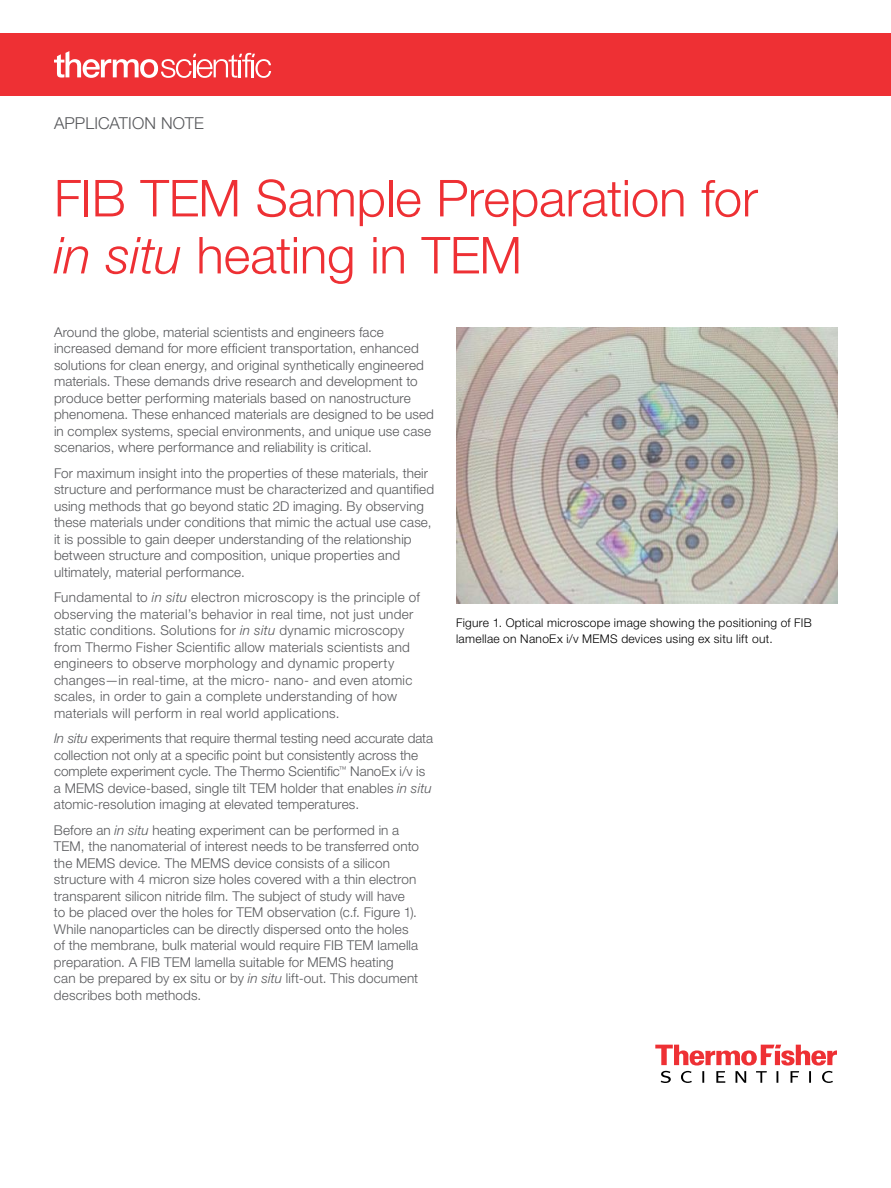
<style>
.page{position:relative;width:891px;height:1188px;background:#fff}
.page>*{position:absolute;margin:0;border:0;box-sizing:border-box;transform-origin:0 0}
.t1{font:300 51px/57px "Helvetica Neue LT Pro";letter-spacing:-.005em;color:#ee3034}
.t2{font:300 16.5px "Helvetica Neue LT Pro";letter-spacing:.01em;color:#57585b}
.t3{font:300 13.5px/16.5px "Helvetica Neue LT Pro";letter-spacing:.01em;color:#57585b}
.t4{font:300 12px/15.8px "Helvetica Neue LT Pro";letter-spacing:.025em;color:#000}
.s1{font-style:italic}
</style>
<div class="page">
<svg style="left:655px;top:1045px;width:182px;height:38px"></svg>
<img style="left:456px;top:327px;width:381px;height:276px">
<div style="left:0;top:33px;width:891px;height:63px;background:#ee3034"></div>
<svg style="left:54px;top:51px;width:217px;height:27px"></svg>
<p class="t2" style="left:54px;top:113px;width:151px">APPLICATION NOTE</p>
<h1 class="t1" style="left:54px;top:169px;width:706px">FIB TEM Sample Preparation for <span class="s1">in situ</span> heating in TEM</h1>
<p class="t3" style="left:54px;top:323px;width:381px">Around the globe, material scientists and engineers face increased demand for more efficient transportation, enhanced solutions for clean energy, and original synthetically engineered materials. These demands drive research and development to produce better performing materials based on nanostructure phenomena. These enhanced materials are designed to be used in complex systems, special environments, and unique use case scenarios, where performance and reliability is critical.</p>
<p class="t3" style="left:54px;top:464px;width:382px">For maximum insight into the properties of these materials, their structure and performance must be characterized and quantified using methods that go beyond static 2D imaging. By observing these materials under conditions that mimic the actual use case, it is possible to gain deeper understanding of the relationship between structure and composition, unique properties and ultimately, material performance.</p>
<p class="t3" style="left:54px;top:589px;width:367px">Fundamental to <span class="s1">in situ</span> electron microscopy is the principle of observing the material’s behavior in real time, not just under static conditions. Solutions for <span class="s1">in situ</span> dynamic microscopy from Thermo Fisher Scientific allow materials scientists and engineers to observe morphology and dynamic property changes—in real-time, at the micro- nano- and even atomic scales, in order to gain a complete understanding of how materials will perform in real world applications.</p>
<p class="t3" style="left:54px;top:730px;width:381px"><span class="s1">In situ</span> experiments that require thermal testing need accurate data collection not only at a specific point but consistently across the complete experiment cycle. The Thermo Scientific<sup>™</sup> NanoEx i/v is a MEMS device-based, single tilt TEM holder that enables <span class="s1">in situ </span>atomic-resolution imaging at elevated temperatures.</p>
<p class="t3" style="left:54px;top:821px;width:367px">Before an <span class="s1">in situ</span> heating experiment can be performed in a TEM, the nanomaterial of interest needs to be transferred onto the MEMS device. The MEMS device consists of a silicon structure with 4 micron size holes covered with a thin electron transparent silicon nitride film. The subject of study will have to be placed over the holes for TEM observation (c.f. Figure 1).<br>While nanoparticles can be directly dispersed onto the holes of the membrane, bulk material would require FIB TEM lamella preparation. A FIB TEM lamella suitable for MEMS heating<br>can be prepared by ex situ or by <span class="s1">in situ</span> lift-out. This document describes both methods.</p>
<p class="t4" style="left:456px;top:614px;width:357px">Figure 1. Optical microscope image showing the positioning of FIB lamellae on NanoEx i/v MEMS devices using ex situ lift out.</p>
</div>
